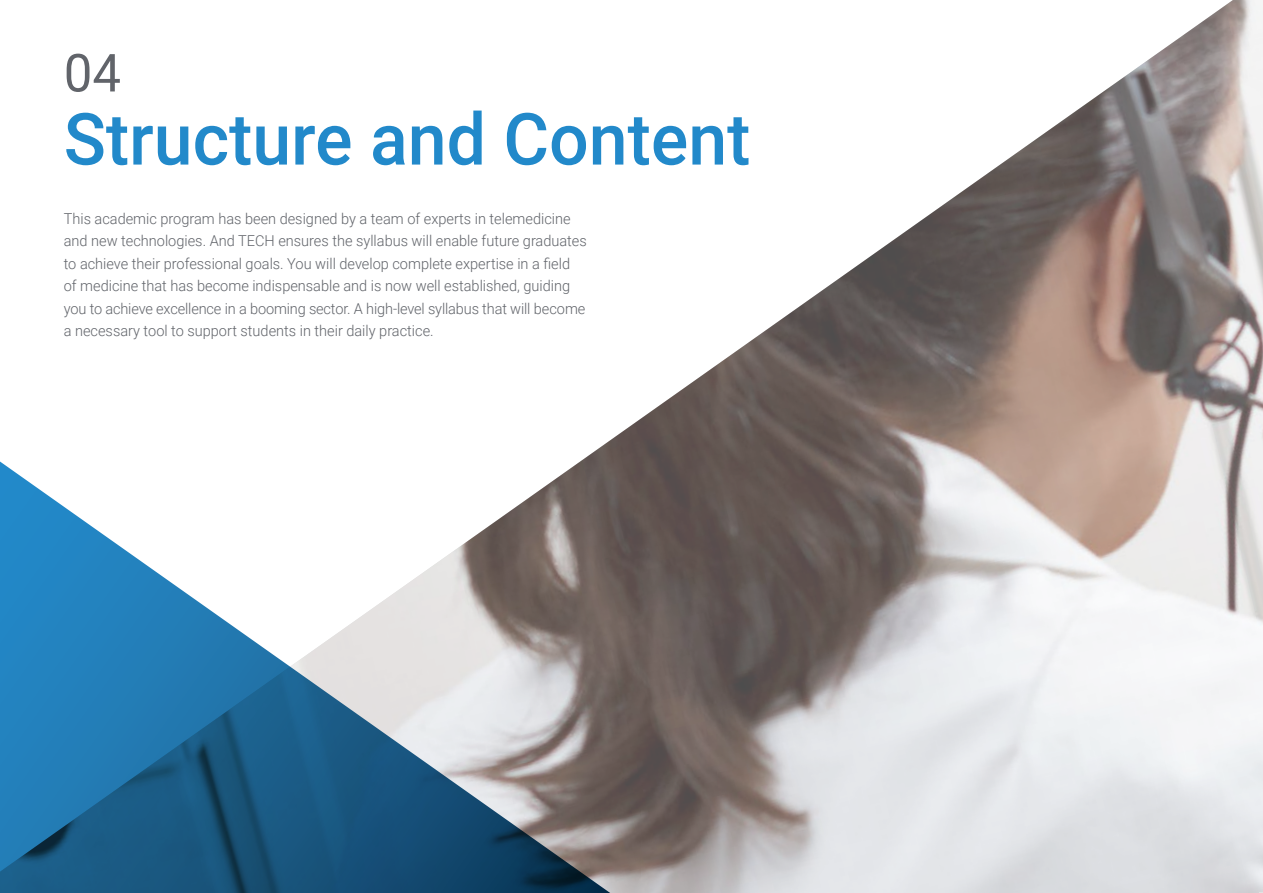
<style>
.page{position:relative;width:1263px;height:893px;background:#fff}
.page>*{position:absolute;margin:0;border:0;box-sizing:border-box;transform-origin:0 0}
.t1{font:500 72px "Roboto";color:#2289ca}
.t2{font:52.5px "Roboto";color:#61646a}
.t3{font:300 15px/22.5px "Roboto";color:#61646a}
</style>
<div class="page">
<img style="left:602px;top:0;width:661px;height:893px">
<svg style="left:0;top:446px;width:640px;height:447px"></svg>
<h2 class="t2" style="left:64px;top:36px;width:59px">04</h2>
<h1 class="t1" style="left:64px;top:89px;width:688px">Structure and Content</h1>
<p class="t3" style="left:64px;top:207px;width:525px">This academic program has been designed by a team of experts in telemedicine and new technologies. And TECH ensures the syllabus will enable future graduates to achieve their professional goals. You will develop complete expertise in a field of medicine that has become indispensable and is now well established, guiding you to achieve excellence in a booming sector. A high-level syllabus that will become a necessary tool to support students in their daily practice.</p>
</div>
